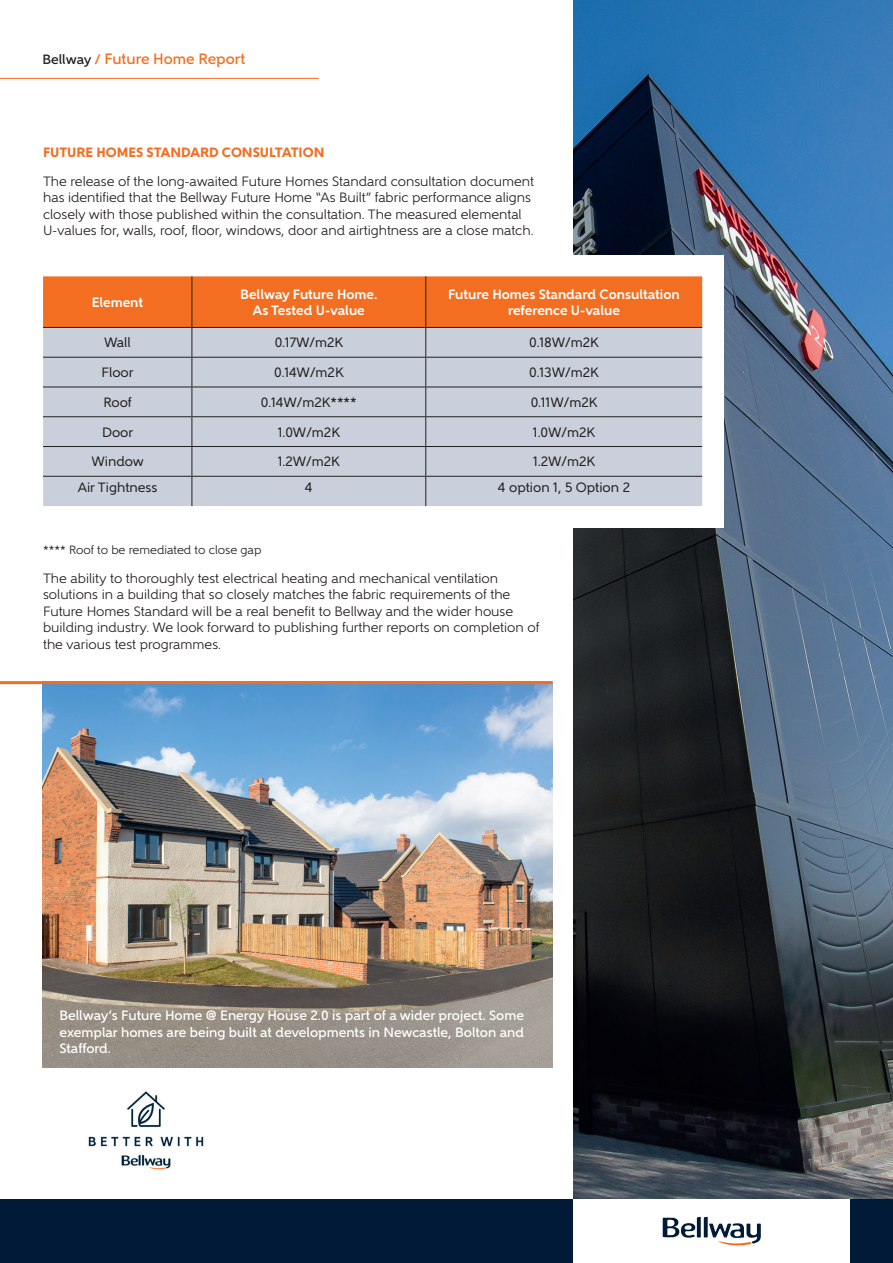
<style>
.page{position:relative;width:893px;height:1263px;background:#fff}
.page>*{position:absolute;margin:0;border:0;box-sizing:border-box;transform-origin:0 0}
.t1{font:500 15px "Gentleman 700";color:#f36e21}
.List_Paragraph{font:13.5px/16.5px "Gentleman 500";color:#231f20}
.List_Paragraph-2{font:13.5px "Gentleman 600";color:#231f20}
.t2{font:500 13.5px/16.5px "Gentleman 700";color:#fff;text-align:justify}
.List_Paragraph-3{font:700 13.5px/16.5px "Gentleman 800";color:#fff;text-align:center}
.t3{font:800 13.5px "Gentleman 900";color:#f36e21}
.List_Paragraph-4{font:12px "Gentleman 500";color:#231f20}
.s1{font-size:13.5px;color:#231f20}
.s2{font-size:13.5px}
</style>
<div class="page">
<img style="left:574px;top:0;width:319px;height:1199px">
<div style="left:0;top:1200px;width:893px;height:63px;background:#001a37"></div>
<div style="left:574px;top:1199px;width:276px;height:64px;background:#fff"></div>
<hr style="left:0;top:78px;width:319px;height:1px;background:#f36e21">
<svg style="left:663px;top:1217px;width:98px;height:29px"></svg>
<img style="left:43px;top:684px;width:509px;height:383px">
<div style="left:0;top:255px;width:723px;height:272px;background:#fff"></div>
<svg style="left:43px;top:276px;width:659px;height:230px;background:#ceb5ac"></svg>
<img style="left:88px;top:1091px;width:116px;height:79px">
<hr style="left:0;top:681px;width:552px;height:3px;background:#f36e21">
<p class="t1" style="left:43px;top:50px;width:204px"><span class="s1">Bellway</span> <span class="s2">/</span> Future Home Report</p>
<p class="t3" style="left:43px;top:144px;width:283px">FUTURE HOMES STANDARD CONSULTATION</p>
<p class="List_Paragraph" style="left:43px;top:173px;width:493px">The release of the long-awaited Future Homes Standard consultation document has identified that the Bellway Future Home “As Built” fabric performance aligns closely with those published within the consultation. The measured elemental U-values for, walls, roof, floor, windows, door and airtightness are a close match.</p>
<p class="List_Paragraph-3" style="left:92px;top:294px;width:53px">Element</p>
<p class="List_Paragraph-3" style="left:240px;top:286px;width:139px">Bellway Future Home.<br>As Tested U-value</p>
<p class="List_Paragraph-3" style="left:448px;top:286px;width:233px">Future Homes Standard Consultation reference U-value</p>
<p class="List_Paragraph-2" style="left:104px;top:335px;width:28px">Wall</p>
<p class="List_Paragraph-2" style="left:275px;top:335px;width:70px">0.17W/m2K</p>
<p class="List_Paragraph-2" style="left:529px;top:335px;width:71px">0.18W/m2K</p>
<p class="List_Paragraph-2" style="left:102px;top:364px;width:34px">Floor</p>
<p class="List_Paragraph-2" style="left:274px;top:364px;width:71px">0.14W/m2K</p>
<p class="List_Paragraph-2" style="left:529px;top:364px;width:71px">0.13W/m2K</p>
<p class="List_Paragraph-2" style="left:103px;top:394px;width:30px">Roof</p>
<p class="List_Paragraph-2" style="left:261px;top:394px;width:97px">0.14W/m2K****</p>
<p class="List_Paragraph-2" style="left:531px;top:394px;width:68px">0.11W/m2K</p>
<p class="List_Paragraph-2" style="left:102px;top:424px;width:33px">Door</p>
<p class="List_Paragraph-2" style="left:278px;top:424px;width:64px">1.0W/m2K</p>
<p class="List_Paragraph-2" style="left:533px;top:424px;width:64px">1.0W/m2K</p>
<p class="List_Paragraph-2" style="left:91px;top:454px;width:54px">Window</p>
<p class="List_Paragraph-2" style="left:278px;top:454px;width:64px">1.2W/m2K</p>
<p class="List_Paragraph-2" style="left:533px;top:454px;width:64px">1.2W/m2K</p>
<p class="List_Paragraph-2" style="left:78px;top:480px;width:81px">Air Tightness</p>
<p class="List_Paragraph-2" style="left:305px;top:480px;width:9px">4</p>
<p class="List_Paragraph-2" style="left:498px;top:480px;width:134px">4 option 1, 5 Option 2</p>
<p class="List_Paragraph-4" style="left:43px;top:543px;width:220px">**** Roof to be remediated to close gap</p>
<p class="List_Paragraph" style="left:43px;top:570px;width:498px">The ability to thoroughly test electrical heating and mechanical ventilation solutions in a building that so closely matches the fabric requirements of the Future Homes Standard will be a real benefit to Bellway and the wider house building industry. We look forward to publishing further reports on completion of the various test programmes.</p>
<p class="t2" style="left:60px;top:1007px;width:466px">Bellway’s Future Home @ Energy House 2.0 is part of a wider project. Some exemplar homes are being built at developments in Newcastle, Bolton and Stafford.</p>
</div>
